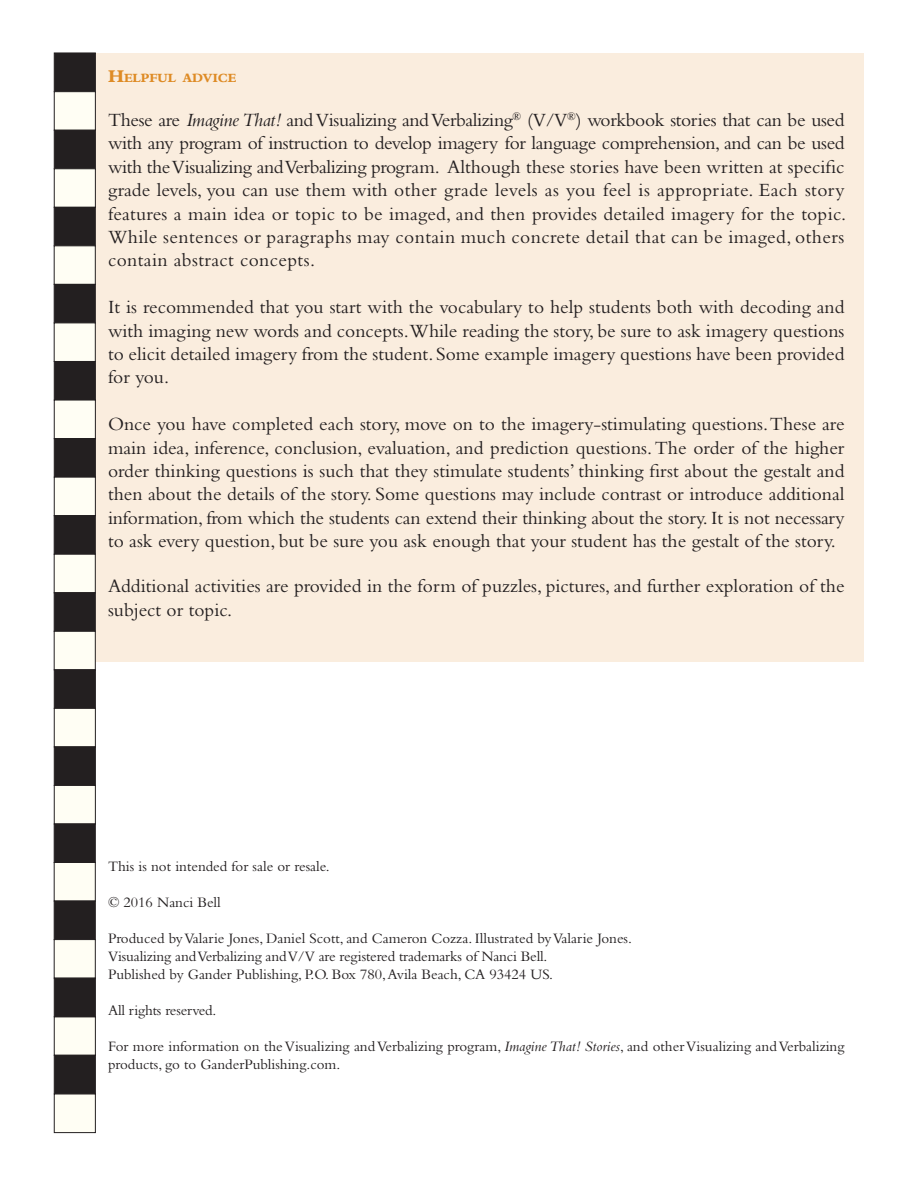
<style>
.page{position:relative;width:918px;height:1188px;background:#fff}
.page>*{position:absolute;margin:0;border:0;box-sizing:border-box;transform-origin:0 0}
.t1{font:19.5px/23.4px "Bembo";color:#231f20;text-align:justify}
.t2{font:15px/18px "Bembo";color:#231f20}
.t3{font:800 13.2px "Bembo";color:#de8b25}
.s1{font-size:18.75px}
.s2{font-style:italic}
</style>
<div class="page">
<div style="left:96px;top:53px;width:768px;height:609px;background:#faedde"></div>
<div style="left:54px;top:1017px;width:42px;height:39px;background:#fffef4;border:1px solid #231f20"></div>
<div style="left:54px;top:1055px;width:42px;height:39px;background:#231f20;border:1px solid #231f20"></div>
<div style="left:54px;top:1094px;width:42px;height:39px;background:#fffef4;border:1px solid #231f20"></div>
<div style="left:54px;top:53px;width:42px;height:39px;background:#231f20;border:1px solid #231f20"></div>
<div style="left:54px;top:91px;width:42px;height:39px;background:#fffef4;border:1px solid #231f20"></div>
<div style="left:54px;top:130px;width:42px;height:39px;background:#231f20;border:1px solid #231f20"></div>
<div style="left:54px;top:169px;width:42px;height:39px;background:#fffef4;border:1px solid #231f20"></div>
<div style="left:54px;top:207px;width:41px;height:39px;background:#231f20;border:1px solid #231f20"></div>
<div style="left:54px;top:246px;width:41px;height:39px;background:#fffef4"></div>
<div style="left:54px;top:284px;width:41px;height:39px;background:#231f20;border:1px solid #231f20"></div>
<div style="left:54px;top:323px;width:41px;height:39px;background:#fffef4"></div>
<div style="left:54px;top:361px;width:42px;height:39px;background:#231f20;border:1px solid #231f20"></div>
<div style="left:54px;top:400px;width:42px;height:39px;background:#fffef4;border:1px solid #231f20"></div>
<div style="left:54px;top:438px;width:42px;height:39px;background:#231f20;border:1px solid #231f20"></div>
<div style="left:54px;top:477px;width:42px;height:39px;background:#fffef4;border:1px solid #231f20"></div>
<div style="left:54px;top:515px;width:41px;height:39px;background:#231f20;border:1px solid #231f20"></div>
<div style="left:54px;top:554px;width:41px;height:39px;background:#fffef4;border:1px solid #231f20"></div>
<div style="left:54px;top:593px;width:41px;height:39px;background:#231f20;border:1px solid #231f20"></div>
<div style="left:54px;top:631px;width:41px;height:39px;background:#fffef4;border:1px solid #231f20"></div>
<div style="left:54px;top:670px;width:42px;height:39px;background:#231f20;border:1px solid #231f20"></div>
<div style="left:54px;top:708px;width:42px;height:39px;background:#fffef4;border:1px solid #231f20"></div>
<div style="left:54px;top:747px;width:42px;height:39px;background:#231f20;border:1px solid #231f20"></div>
<div style="left:54px;top:785px;width:42px;height:39px;background:#fffef4;border:1px solid #231f20"></div>
<div style="left:54px;top:824px;width:41px;height:39px;background:#231f20;border:1px solid #231f20"></div>
<div style="left:54px;top:862px;width:41px;height:39px;background:#fffef4"></div>
<div style="left:54px;top:901px;width:41px;height:39px;background:#231f20;border:1px solid #231f20"></div>
<div style="left:54px;top:939px;width:41px;height:39px;background:#fffef4"></div>
<div style="left:54px;top:978px;width:42px;height:39px;background:#231f20;border:1px solid #231f20"></div>
<p class="t3" style="left:108px;top:71px;width:130px"><span class="s1">H</span>ELPFUL ADVICE</p>
<p class="t1" style="left:108px;top:108px;width:740px">These are <span class="s2">Imagine That!</span> and Visualizing and Verbalizing<sup>®</sup> (V/V<sup>®</sup>) workbook stories that can be used with any program of instruction to develop imagery for language comprehension, and can be used with the Visualizing and Verbalizing program. Although these stories have been written at specific grade levels, you can use them with other grade levels as you feel is appropriate. Each story features a main idea or topic to be imaged, and then provides detailed imagery for the topic.<br>While sentences or paragraphs may contain much concrete detail that can be imaged, others contain abstract concepts.</p>
<p class="t1" style="left:108px;top:295px;width:738px">It is recommended that you start with the vocabulary to help students both with decoding and with imaging new words and concepts.While reading the story, be sure to ask imagery questions to elicit detailed imagery from the student. Some example imagery questions have been provided for you.</p>
<p class="t1" style="left:108px;top:412px;width:738px">Once you have completed each story, move on to the imagery-stimulating questions. These are main idea, inference, conclusion, evaluation, and prediction questions. The order of the higher order thinking questions is such that they stimulate students’ thinking first about the gestalt and then about the details of the story. Some questions may include contrast or introduce additional information, from which the students can extend their thinking about the story. It is not necessary to ask every question, but be sure you ask enough that your student has the gestalt of the story.</p>
<p class="t1" style="left:108px;top:574px;width:738px">Additional activities are provided in the form of puzzles, pictures, and further exploration of the subject or topic.</p>
<p class="t2" style="left:108px;top:857px;width:223px">This is not intended for sale or resale.</p>
<p class="t2" style="left:108px;top:893px;width:114px">© 2016 Nanci Bell</p>
<p class="t2" style="left:108px;top:929px;width:526px">Produced by Valarie Jones, Daniel Scott, and Cameron Cozza. Illustrated by Valarie Jones.<br>Visualizing and Verbalizing and V/V are registered trademarks of Nanci Bell.<br>Published by Gander Publishing, P.O. Box 780, Avila Beach, CA 93424 US.</p>
<p class="t2" style="left:108px;top:1001px;width:110px">All rights reserved.</p>
<p class="t2" style="left:108px;top:1037px;width:738px">For more information on the Visualizing and Verbalizing program, <span class="s2">Imagine That! Stories</span>, and other Visualizing and Verbalizing products, go to GanderPublishing.com.</p>
</div>
